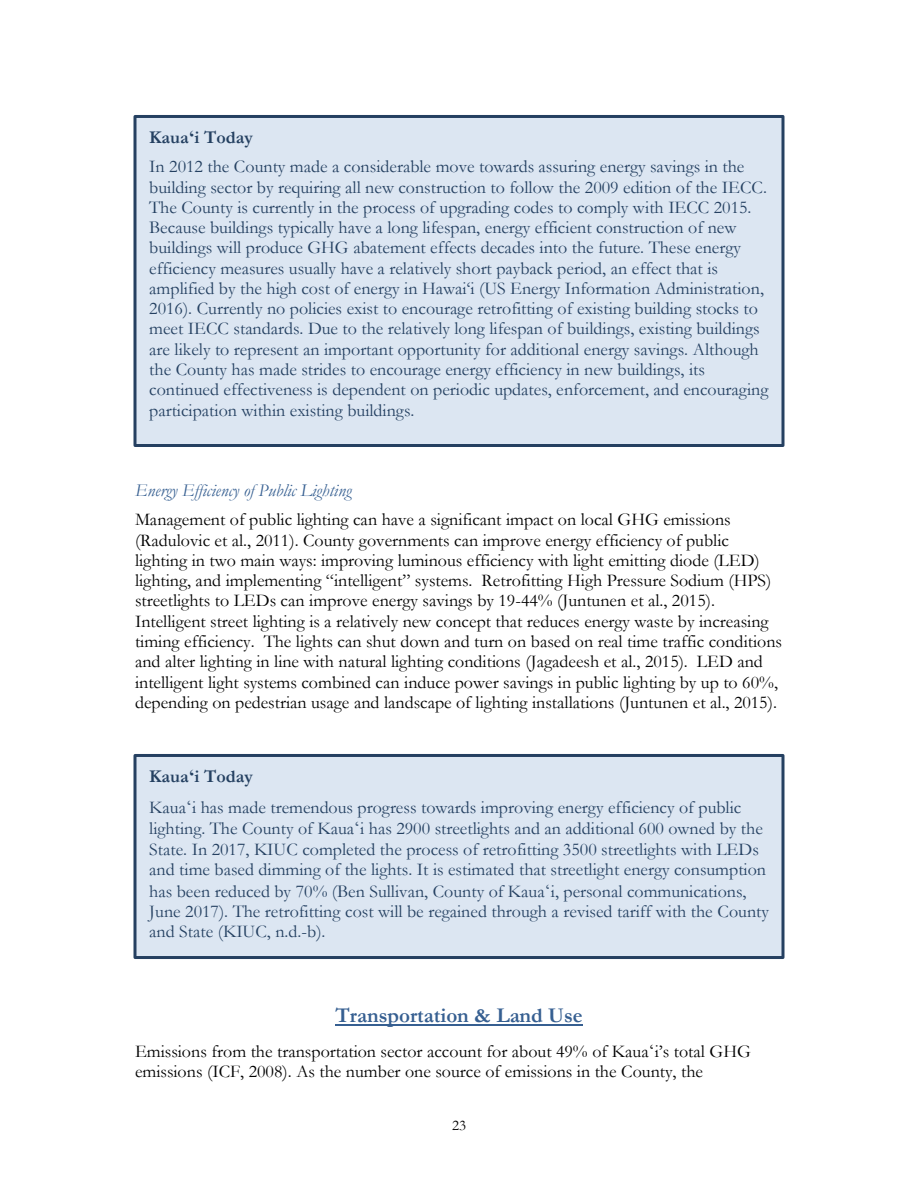
<style>
.page{position:relative;width:918px;height:1188px;background:#fff}
.page>*{position:absolute;margin:0;border:0;box-sizing:border-box;transform-origin:0 0}
.t1{font:700 21px "Garamond";color:#365f91}
.t2{font:18px/20.2px "Garamond";color:#244061}
.t3{font:18px/20.2px "Garamond";color:#000}
.t4{font:italic 18px "Garamond";color:#365f91}
.t5{font:15px "Garamond";color:#000}
.s1{font-weight:700}
.s2{font-family:"Times New Roman";font-weight:700}
.s3{font-family:"Times New Roman"}
</style>
<div class="page">
<hr style="left:335px;top:1024px;width:248px;height:1px;background:#365f91">
<div style="left:135px;top:116px;width:648px;height:330px;background:#dce6f2"></div>
<div style="left:134px;top:115px;width:650px;height:332px;border:3px solid #254061"></div>
<div style="left:135px;top:755px;width:648px;height:203px;background:#dce6f2"></div>
<div style="left:134px;top:754px;width:650px;height:205px;border:3px solid #254061"></div>
<p class="t2" style="left:149px;top:123px;width:597px;line-height:29.1px"><span class="s1">Kaua</span><span class="s2">ʻ</span><span class="s1">i Today<br></span>In 2012 the County made a considerable move towards assuring energy savings in the</p>
<p class="t2" style="left:149px;top:177px;width:621px">building sector by requiring all new construction to follow the 2009 edition of the IECC.<br>The County is currently in the process of upgrading codes to comply with IECC 2015.<br>Because buildings typically have a long lifespan, energy efficient construction of new buildings will produce GHG abatement effects decades into the future. These energy efficiency measures usually have a relatively short payback period, an effect that is amplified by the high cost of energy in Hawai‘i (US Energy Information Administration, 2016). Currently no policies exist to encourage retrofitting of existing building stocks to meet IECC standards. Due to the relatively long lifespan of buildings, existing buildings are likely to represent an important opportunity for additional energy savings. Although the County has made strides to encourage energy efficiency in new buildings, its continued effectiveness is dependent on periodic updates, enforcement, and encouraging participation within existing buildings.</p>
<p class="t4" style="left:135px;top:481px;width:218px">Energy Efficiency of Public Lighting</p>
<p class="t3" style="left:135px;top:510px;width:649px">Management of public lighting can have a significant impact on local GHG emissions (Radulovic et al., 2011). County governments can improve energy efficiency of public lighting in two main ways: improving luminous efficiency with light emitting diode (LED) lighting, and implementing “intelligent” systems. Retrofitting High Pressure Sodium (HPS) streetlights to LEDs can improve energy savings by 19-44% (Juntunen et al., 2015).<br>Intelligent street lighting is a relatively new concept that reduces energy waste by increasing timing efficiency. The lights can shut down and turn on based on real time traffic conditions and alter lighting in line with natural lighting conditions (Jagadeesh et al., 2015). LED and intelligent light systems combined can induce power savings in public lighting by up to 60%, depending on pedestrian usage and landscape of lighting installations (Juntunen et al., 2015).</p>
<p class="t2" style="left:149px;top:762px;width:594px;line-height:30.5px"><span class="s1">Kaua</span><span class="s2">ʻ</span><span class="s1">i Today<br></span>Kaua<span class="s3">ʻ</span>i has made tremendous progress towards improving energy efficiency of public</p>
<p class="t2" style="left:149px;top:819px;width:621px">lighting. The County of Kaua<span class="s3">ʻ</span>i has 2900 streetlights and an additional 600 owned by the State. In 2017, KIUC completed the process of retrofitting 3500 streetlights with LEDs and time based dimming of the lights. It is estimated that streetlight energy consumption has been reduced by 70% (Ben Sullivan, County of Kaua<span class="s3">ʻ</span>i, personal communications, June 2017). The retrofitting cost will be regained through a revised tariff with the County and State (KIUC, n.d.-b).</p>
<p class="t1" style="left:335px;top:1004px;width:249px">Transportation &amp; Land Use</p>
<p class="t3" style="left:135px;top:1041px;width:617px">Emissions from the transportation sector account for about 49% of Kaua<span class="s3">ʻ</span>i’s total GHG emissions (ICF, 2008). As the number one source of emissions in the County, the</p>
<p class="t5" style="left:452px;top:1117px;width:16px">23</p>
</div>
